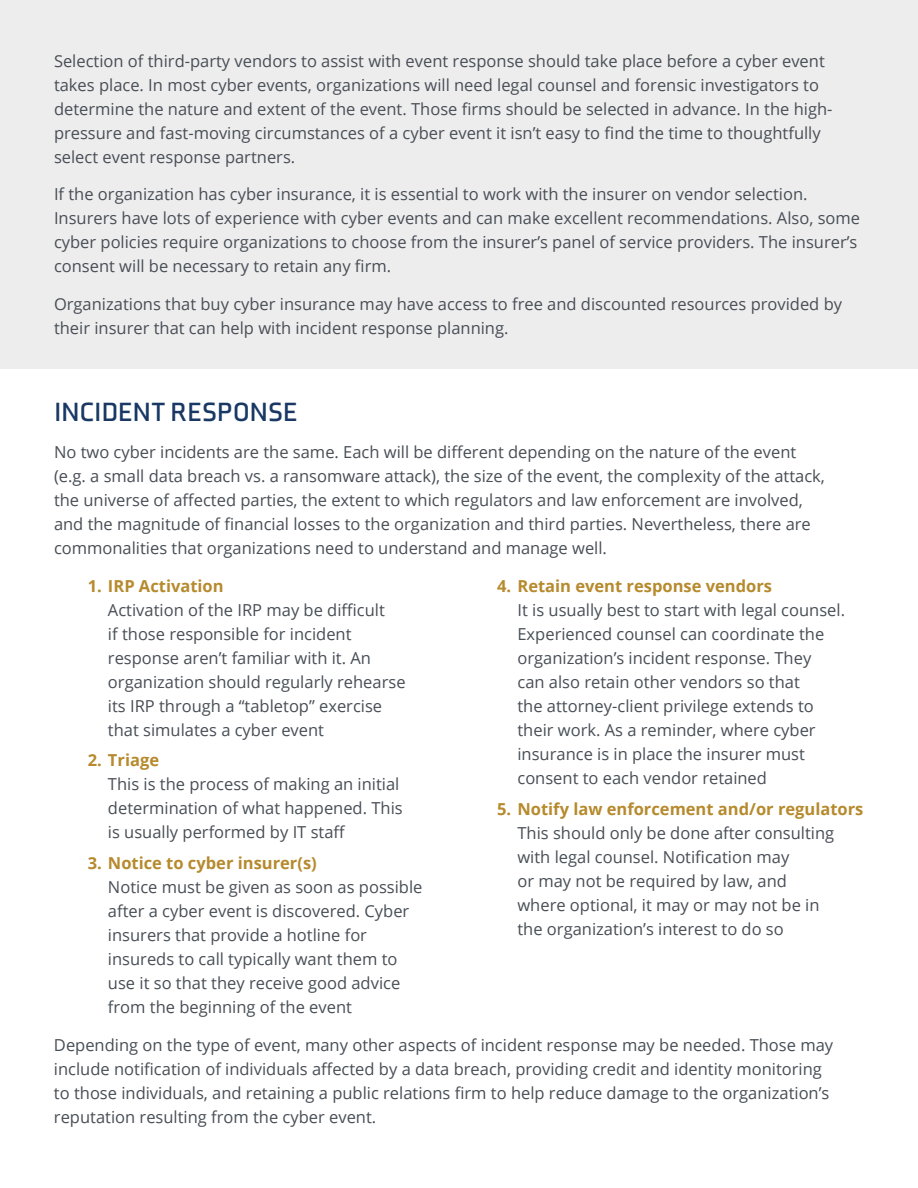
<style>
.page{position:relative;width:918px;height:1188px;background:#fff}
.page>*{position:absolute;margin:0;border:0;box-sizing:border-box;transform-origin:0 0}
.t1{font:700 27px "Axia";letter-spacing:.01em;color:#193864}
.t2{font:16.5px/24px "Open Sans";color:#474e55}
.t3{font:700 16.5px "Open Sans";color:#b68a2d}
</style>
<div class="page">
<div style="left:0;top:0;width:918px;height:368px;background:#eeedee"></div>
<p class="t2" style="left:54px;top:48px;width:780px">Selection of third-party vendors to assist with event response should take place before a cyber event takes place. In most cyber events, organizations will need legal counsel and forensic investigators to determine the nature and extent of the event. Those firms should be selected in advance. In the high&shy;pressure and fast-moving circumstances of a cyber event it isn’t easy to find the time to thoughtfully select event response partners.</p>
<p class="t2" style="left:54px;top:182px;width:808px">If the organization has cyber insurance, it is essential to work with the insurer on vendor selection.<br>Insurers have lots of experience with cyber events and can make excellent recommendations. Also, some cyber policies require organizations to choose from the insurer’s panel of service providers. The insurer’s consent will be necessary to retain any firm.</p>
<p class="t2" style="left:54px;top:291px;width:790px">Organizations that buy cyber insurance may have access to free and discounted resources provided by their insurer that can help with incident response planning.</p>
<h1 class="t1" style="left:54px;top:395px;width:245px">INCIDENT RESPONSE</h1>
<p class="t2" style="left:54px;top:440px;width:772px">No two cyber incidents are the same. Each will be different depending on the nature of the event (e.g. a small data breach vs. a ransomware attack), the size of the event, the complexity of the attack, the universe of affected parties, the extent to which regulators and law enforcement are involved, and the magnitude of financial losses to the organization and third parties. Nevertheless, there are commonalities that organizations need to understand and manage well.</p>
<p class="t3" style="left:88px;top:574px;width:137px">1. IRP Activation</p>
<p class="t2" style="left:108px;top:597px;width:299px">Activation of the IRP may be difficult<br>if those responsible for incident response aren’t familiar with it. An organization should regularly rehearse its IRP through a “tabletop” exercise that simulates a cyber event</p>
<p class="t3" style="left:88px;top:749px;width:73px">2. Triage</p>
<p class="t2" style="left:108px;top:772px;width:296px">This is the process of making an initial determination of what happened. This is usually performed by IT staff</p>
<p class="t3" style="left:88px;top:852px;width:231px">3. Notice to cyber insurer(s)</p>
<p class="t2" style="left:108px;top:875px;width:316px">Notice must be given as soon as possible after a cyber event is discovered. Cyber insurers that provide a hotline for insureds to call typically want them to use it so that they receive good advice from the beginning of the event</p>
<p class="t3" style="left:497px;top:574px;width:276px">4. Retain event response vendors</p>
<p class="t2" style="left:517px;top:597px;width:329px">It is usually best to start with legal counsel.<br>Experienced counsel can coordinate the organization’s incident response. They<br>can also retain other vendors so that<br>the attorney-client privilege extends to their work. As a reminder, where cyber insurance is in place the insurer must consent to each vendor retained</p>
<p class="t3" style="left:497px;top:797px;width:368px">5. Notify law enforcement and/or regulators</p>
<p class="t2" style="left:517px;top:820px;width:318px">This should only be done after consulting with legal counsel. Notification may<br>or may not be required by law, and where optional, it may or may not be in the organization’s interest to do so</p>
<p class="t2" style="left:54px;top:1032px;width:781px">Depending on the type of event, many other aspects of incident response may be needed. Those may include notification of individuals affected by a data breach, providing credit and identity monitoring to those individuals, and retaining a public relations firm to help reduce damage to the organization’s reputation resulting from the cyber event.</p>
</div>
